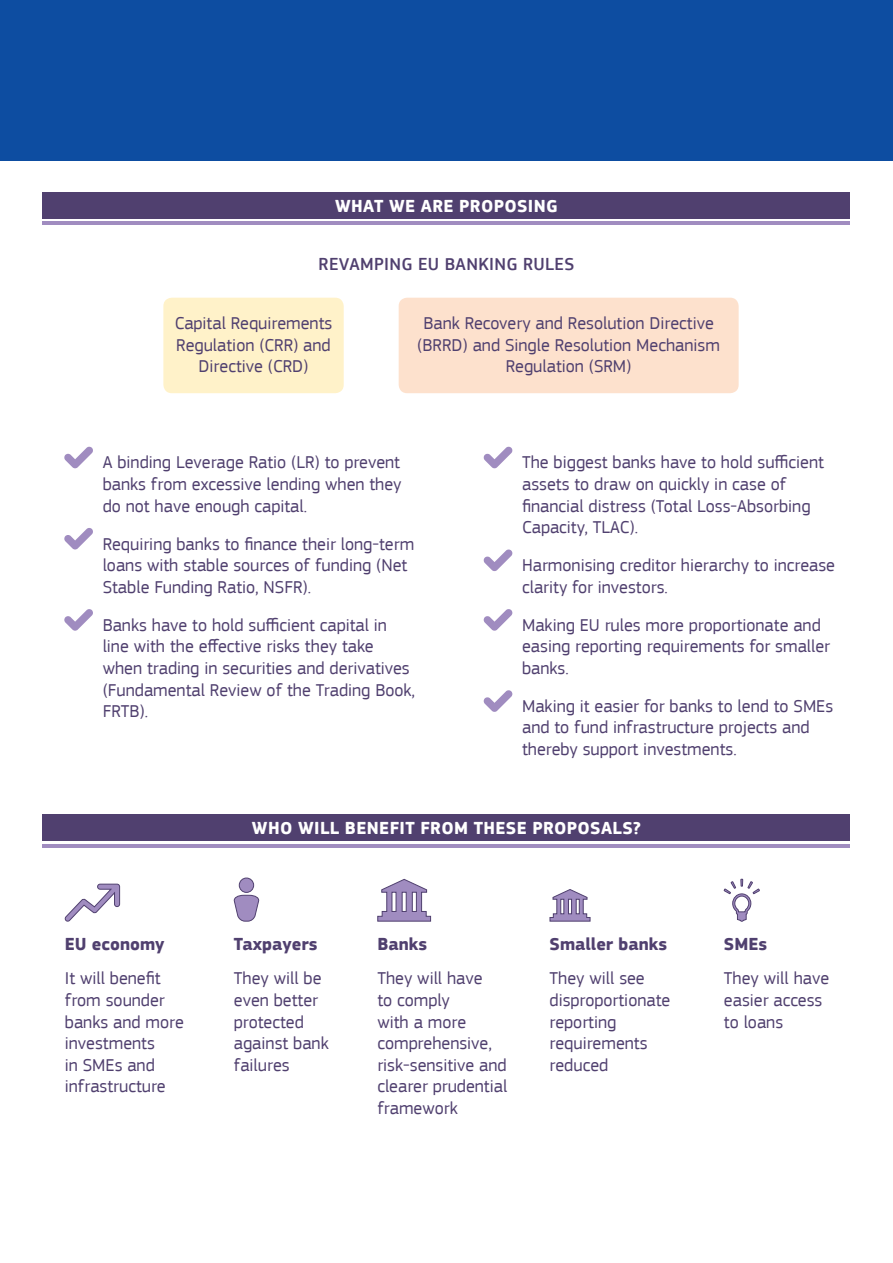
<style>
.page{position:relative;width:893px;height:1263px;background:#fff}
.page>*{position:absolute;margin:0;border:0;box-sizing:border-box;transform-origin:0 0}
.t1{font:18px/21.6px "EC Square Sans Pro";color:#50406f}
.t2{font:700 18px "EC Square Sans Pro";letter-spacing:.02em;color:#fff}
.t3{font:700 18px "EC Square Sans Pro";color:#50406f}
.t4{font:500 18px "EC Square Sans Pro";letter-spacing:.02em;color:#50406f}
</style>
<div class="page">
<div style="left:43px;top:192px;width:807px;height:26px;background:#50406f"></div>
<div style="left:43px;top:814px;width:807px;height:27px;background:#50406f"></div>
<hr style="left:43px;top:222px;width:807px;height:3px;background:#a08cc0">
<hr style="left:43px;top:844px;width:807px;height:4px;background:#a08cc0">
<div style="left:0;top:0;width:893px;height:160px;background:#0d4da1"></div>
<svg style="left:64px;top:446px;width:29px;height:23px"></svg>
<svg style="left:64px;top:528px;width:29px;height:22px"></svg>
<svg style="left:64px;top:609px;width:29px;height:22px"></svg>
<svg style="left:483px;top:446px;width:30px;height:23px"></svg>
<svg style="left:483px;top:549px;width:30px;height:22px"></svg>
<svg style="left:483px;top:609px;width:30px;height:22px"></svg>
<svg style="left:483px;top:690px;width:30px;height:22px"></svg>
<svg style="left:549px;top:889px;width:42px;height:33px"></svg>
<svg style="left:377px;top:878px;width:54px;height:44px"></svg>
<svg style="left:233px;top:894px;width:26px;height:28px"></svg>
<div style="left:239px;top:878px;width:15px;height:15px;background:#a08cc0;border:1px solid #50406f;border-radius:50%"></div>
<svg style="left:64px;top:883px;width:56px;height:39px"></svg>
<div style="left:399px;top:298px;width:340px;height:95px;background:#fde1cd;border-radius:9px"></div>
<div style="left:163px;top:298px;width:181px;height:95px;background:#fff2c9;border-radius:9px"></div>
<svg style="left:724px;top:879px;width:36px;height:43px"></svg>
<p class="t2" style="left:335px;top:195px;width:224px">WHAT WE ARE PROPOSING</p>
<p class="t4" style="left:319px;top:253px;width:257px">REVAMPING EU BANKING RULES</p>
<p class="t1" style="left:175px;top:312px;width:159px;text-align:center">Capital Requirements<br>Regulation (CRR) and<br>Directive (CRD)</p>
<p class="t1" style="left:417px;top:312px;width:304px;text-align:center">Bank Recovery and Resolution Directive (BRRD) and Single Resolution Mechanism<br>Regulation (SRM)</p>
<p class="t1" style="left:103px;top:452px;width:300px;text-align:justify">A binding Leverage Ratio (LR) to prevent banks from excessive lending when they do not have enough capital.</p>
<p class="t1" style="left:103px;top:533px;width:313px">Requiring banks to finance their long-term loans with stable sources of funding (Net<br>Stable Funding Ratio, NSFR).</p>
<p class="t1" style="left:103px;top:614px;width:314px">Banks have to hold sufficient capital in line with the effective risks they take when trading in securities and derivatives (Fundamental Review of the Trading Book, FRTB).</p>
<p class="t1" style="left:522px;top:452px;width:303px">The biggest banks have to hold sufficient assets to draw on quickly in case of financial distress (Total Loss-Absorbing Capacity, TLAC).</p>
<p class="t1" style="left:522px;top:554px;width:314px">Harmonising creditor hierarchy to increase clarity for investors.</p>
<p class="t1" style="left:522px;top:614px;width:310px">Making EU rules more proportionate and easing reporting requirements for smaller banks.</p>
<p class="t1" style="left:522px;top:695px;width:313px">Making it easier for banks to lend to SMEs and to fund infrastructure projects and thereby support investments.</p>
<p class="t3" style="left:65px;top:933px;width:101px">EU economy</p>
<p class="t1" style="left:65px;top:968px;width:120px">It will benefit from sounder banks and more investments<br>in SMEs and infrastructure</p>
<p class="t2" style="left:252px;top:817px;width:391px">WHO WILL BENEFIT FROM THESE PROPOSALS?</p>
<p class="t3" style="left:234px;top:933px;width:85px">Taxpayers</p>
<p class="t1" style="left:234px;top:968px;width:96px">They will be even better protected against bank failures</p>
<p class="t3" style="left:377px;top:933px;width:51px">Banks</p>
<p class="t1" style="left:377px;top:968px;width:131px">They will have<br>to comply<br>with a more comprehensive, risk-sensitive and clearer prudential framework</p>
<p class="t3" style="left:550px;top:933px;width:119px">Smaller banks</p>
<p class="t1" style="left:550px;top:968px;width:122px">They will see disproportionate reporting requirements reduced</p>
<p class="t3" style="left:724px;top:933px;width:45px">SMEs</p>
<p class="t1" style="left:724px;top:968px;width:107px">They will have easier access to loans</p>
</div>
